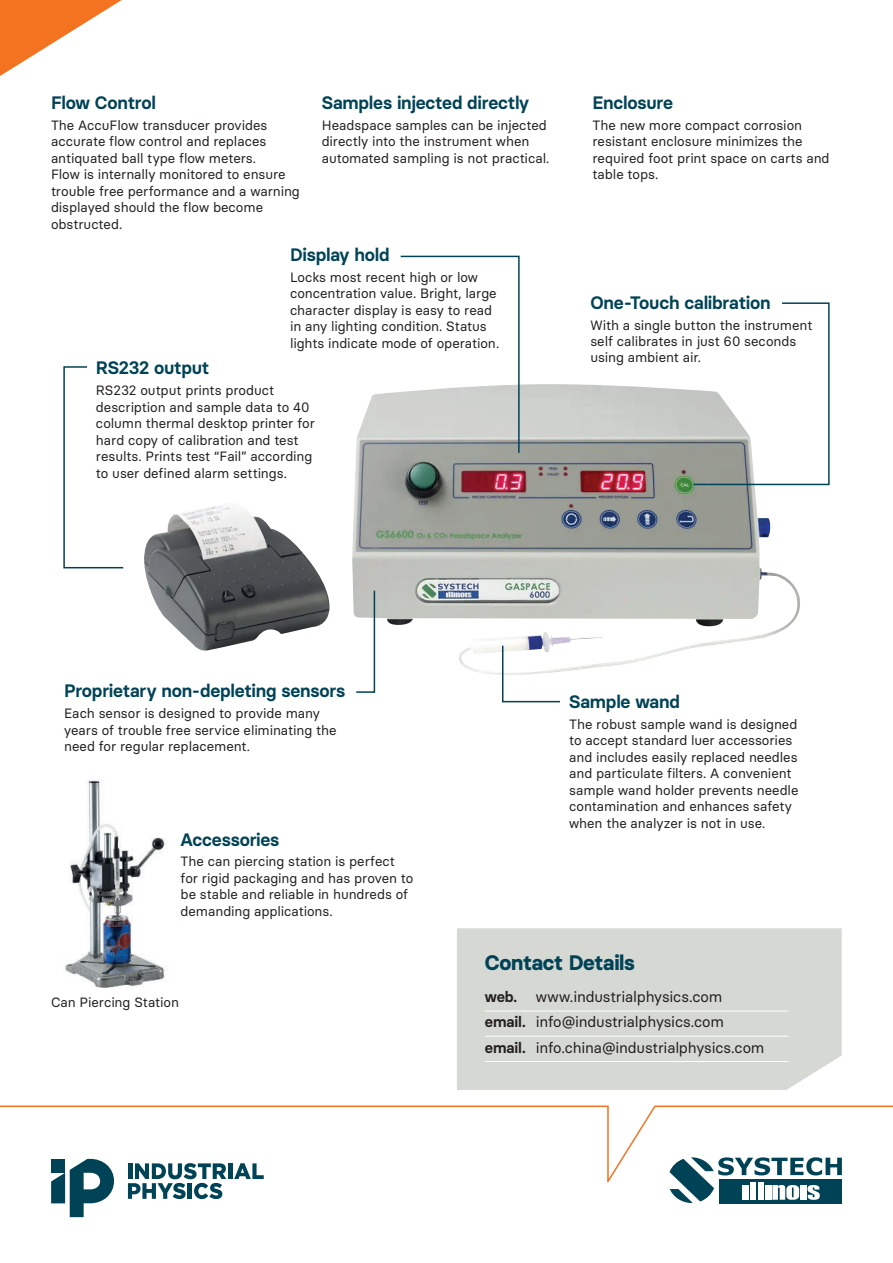
<style>
.page{position:relative;width:893px;height:1263px;background:#fff}
.page>*{position:absolute;margin:0;border:0;box-sizing:border-box;transform-origin:0 0}
.t1{font:700 21px "Basier Circle";letter-spacing:-.01em;color:#004356}
.t2{font:600 18px "Basier Circle";letter-spacing:-.01em;color:#004356}
.t3{font:15px/25.2px "Basier Circle";letter-spacing:-.01em;color:#231f20}
.t4{font:13.5px/16.5px "Basier Circle";letter-spacing:-.005em;color:#231f20}
.s1{font-weight:600}
</style>
<div class="page">
<svg style="left:0;top:0;width:122px;height:76px"></svg>
<svg style="left:0;top:1105px;width:893px;height:81px"></svg>
<div style="left:228px;top:1163px;width:5px;height:16px;background:#004356"></div>
<svg style="left:234px;top:1163px;width:30px;height:16px"></svg>
<svg style="left:128px;top:1163px;width:98px;height:36px"></svg>
<svg style="left:51px;top:1159px;width:63px;height:58px"></svg>
<div style="left:457px;top:928px;width:385px;height:162px;background:#d6d8d4"></div>
<hr style="left:485px;top:1010px;width:303px;height:1px;background:#fff">
<hr style="left:485px;top:1036px;width:303px;height:1px;background:#fff">
<hr style="left:485px;top:1061px;width:303px;height:1px;background:#fff">
<svg style="left:669px;top:1157px;width:173px;height:46px"></svg>
<img style="left:144px;top:384px;width:656px;height:291px">
<svg style="left:63px;top:366px;width:61px;height:203px"></svg>
<svg style="left:501px;top:644px;width:60px;height:59px"></svg>
<svg style="left:355px;top:589px;width:21px;height:104px"></svg>
<svg style="left:692px;top:302px;width:138px;height:184px"></svg>
<svg style="left:399px;top:255px;width:121px;height:199px"></svg>
<img style="left:65px;top:780px;width:101px;height:208px">
<h2 class="t2" style="left:51px;top:95px;width:106px">Flow Control</h2>
<p class="t4" style="left:51px;top:118px;width:250px">The AccuFlow transducer provides accurate flow control and replaces antiquated ball type flow meters.<br>Flow is internally monitored to ensure trouble free performance and a warning displayed should the flow become obstructed.</p>
<h2 class="t2" style="left:322px;top:95px;width:209px">Samples injected directly</h2>
<p class="t4" style="left:322px;top:118px;width:229px">Headspace samples can be injected directly into the instrument when automated sampling is not practical.</p>
<h2 class="t2" style="left:290px;top:248px;width:101px">Display hold</h2>
<p class="t4" style="left:290px;top:270px;width:211px">Locks most recent high or low concentration value. Bright, large character display is easy to read in any lighting condition. Status lights indicate mode of operation.</p>
<h2 class="t2" style="left:96px;top:361px;width:115px">RS232 output</h2>
<p class="t4" style="left:96px;top:383px;width:220px">RS232 output prints product description and sample data to 40 column thermal desktop printer for hard copy of calibration and test results. Prints test “Fail” according to user defined alarm settings.</p>
<h2 class="t2" style="left:592px;top:95px;width:82px">Enclosure</h2>
<p class="t4" style="left:592px;top:118px;width:239px">The new more compact corrosion resistant enclosure minimizes the required foot print space on carts and table tops.</p>
<h2 class="t2" style="left:590px;top:295px;width:182px">One-Touch calibration</h2>
<p class="t4" style="left:590px;top:318px;width:224px">With a single button the instrument self calibrates in just 60 seconds using ambient air.</p>
<h2 class="t2" style="left:64px;top:684px;width:283px">Proprietary non-depleting sensors</h2>
<p class="t4" style="left:64px;top:706px;width:274px">Each sensor is designed to provide many years of trouble free service eliminating the need for regular replacement.</p>
<h2 class="t2" style="left:181px;top:832px;width:100px">Accessories</h2>
<p class="t4" style="left:181px;top:855px;width:234px">The can piercing station is perfect for rigid packaging and has proven to be stable and reliable in hundreds of demanding applications.</p>
<h2 class="t2" style="left:569px;top:694px;width:112px">Sample wand</h2>
<p class="t4" style="left:569px;top:717px;width:231px">The robust sample wand is designed to accept standard luer accessories and includes easily replaced needles and particulate filters. A convenient sample wand holder prevents needle contamination and enhances safety when the analyzer is not in use.</p>
<p class="t4" style="left:51px;top:995px;width:130px">Can Piercing Station</p>
<h1 class="t1" style="left:485px;top:950px;width:152px">Contact Details</h1>
<p class="t3" style="left:485px;top:985px;width:281px"><span class="s1">web.</span> www.industrialphysics.com <span class="s1">email.</span> info@industrialphysics.com <span class="s1">email.</span> info.china@industrialphysics.com</p>
</div>
